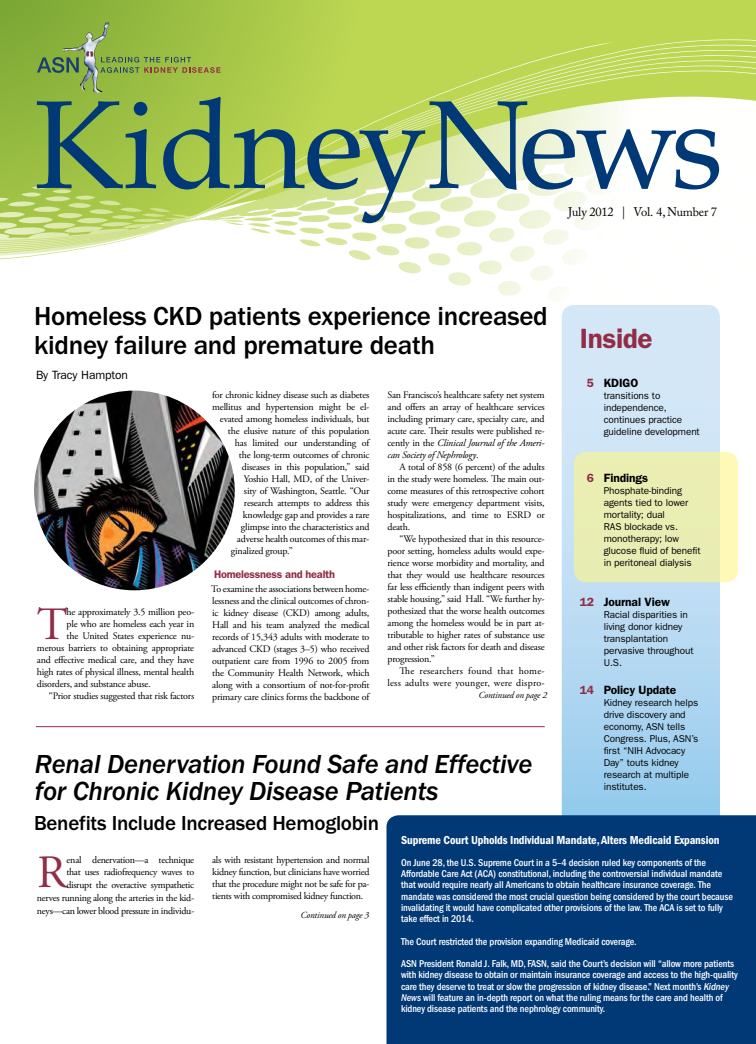
<style>
.page{position:relative;width:756px;height:1044px;background:#fff}
.page>*{position:absolute;margin:0;border:0;box-sizing:border-box;transform-origin:0 0}
.t1{font:46.2px "Adobe Garamond Pro";color:#922d47}
.t2{font:600 28px "ITC Franklin Gothic Std";letter-spacing:-.015em;color:#922d47}
.t3{font:27px/27px "ITC Franklin Gothic Std Med It";letter-spacing:-.01em;color:#000}
.t4{font:500 27px/29px "ITC Franklin Gothic Std";letter-spacing:-.01em;color:#000}
.t5{font:500 21px "ITC Franklin Gothic Std";letter-spacing:-.01em;color:#000}
.t6{font:12.5px "Adobe Caslon Pro";letter-spacing:-.015em;color:#000}
.t7{font:12px "ITC Franklin Gothic Std Dm Cd";letter-spacing:-.01em;color:#fff}
.t8{font:600 12px "ITC Franklin Gothic Std";letter-spacing:-.01em;color:#000}
.t9{font:12px "ITC Franklin Gothic Std";letter-spacing:-.01em;color:#000}
.t10{font:600 11px "ITC Franklin Gothic Std";letter-spacing:-.02em;color:#922d47}
.t11{font:500 condensed 10.2px/11.3px "ITC Franklin Gothic Std";letter-spacing:-.01em;color:#fff}
.t12{font:10px/12px "Adobe Garamond Pro";letter-spacing:-.02em;color:#000;text-align:justify}
.t13{font:10px/12px "ITC Franklin Gothic Std";letter-spacing:-.01em;color:#000}
.t14{font:10px/12px "Adobe Garamond Pro";letter-spacing:.02em;color:#000;text-align:right}
.t15{font:italic 9.3px "Adobe Garamond Pro";letter-spacing:-.015em;color:#000}
.s1{font-style:italic}
.s2{color:#922d47}
</style>
<div class="page">
<svg style="left:0;top:0;width:756px;height:39px;background:#adcb4b"></svg>
<svg style="left:358px;top:259px;width:355px;height:47px"></svg>
<svg style="left:0;top:39px;width:756px;height:132px"></svg>
<svg style="left:0;top:42px;width:614px;height:217px"></svg>
<svg style="left:37px;top:97px;width:682px;height:126px"></svg>
<svg style="left:562px;top:305px;width:158px;height:697px;background:#bbdbf3"></svg>
<hr style="left:36px;top:726px;width:509px;height:1px;background:#922d47">
<img style="left:63px;top:23px;width:44px;height:26px">
<svg style="left:37px;top:57px;width:42px;height:16px"></svg>
<svg style="left:100px;top:57px;width:121px;height:16px;background:#8aa048"></svg>
<div style="left:574px;top:452px;width:164px;height:130px;background:linear-gradient(to right,#e5ebb2,#f2f2b5);border-radius:12px"></div>
<img style="left:34px;top:391px;width:201px;height:199px">
<div style="left:386px;top:815px;width:370px;height:229px;background:#003976"></div>
<p class="t6" style="left:568px;top:204px;width:150px">July 2012 | Vol. 4, Number 7</p>
<h3 class="t4" style="left:34px;top:301px;width:515px">Homeless CKD patients experience increased kidney failure and premature death</h3>
<p class="t9" style="left:36px;top:368px;width:94px">By Tracy Hampton</p>
<h1 class="t1" style="left:37px;top:596px;width:32px">T</h1>
<p class="t12" style="left:67px;top:606px;width:129px">he approximately 3.5 million peo-</p>
<p class="t12" style="left:67px;top:618px;width:129px">ple who are homeless each year in</p>
<p class="t12" style="left:67px;top:630px;width:129px">the United States experience nu-</p>
<p class="t12" style="left:37px;top:642px;width:159px">merous barriers to obtaining appropriate</p>
<p class="t12" style="left:37px;top:654px;width:159px">and effective medical care, and they have</p>
<p class="t12" style="left:37px;top:666px;width:159px">high rates of physical illness, mental health</p>
<p class="t12" style="left:37px;top:678px;width:115px">disorders, and substance abuse.</p>
<p class="t12" style="left:49px;top:690px;width:147px">“Prior studies suggested that risk factors</p>
<p class="t12" style="left:212px;top:389px;width:159px">for chronic kidney disease such as diabetes</p>
<p class="t12" style="left:212px;top:401px;width:159px">mellitus and hypertension might be el-</p>
<p class="t12" style="left:220px;top:413px;width:151px">evated among homeless individuals, but</p>
<p class="t12" style="left:228px;top:425px;width:143px">the elusive nature of this population</p>
<p class="t12" style="left:235px;top:437px;width:136px">has limited our understanding of</p>
<p class="t12" style="left:239px;top:449px;width:132px">the long-term outcomes of chronic</p>
<p class="t12" style="left:242px;top:461px;width:129px">diseases in this population,” said</p>
<p class="t12" style="left:244px;top:473px;width:127px">Yoshio Hall, MD, of the Univer-</p>
<p class="t12" style="left:244px;top:485px;width:127px">sity of Washington, Seattle. “Our</p>
<p class="t12" style="left:244px;top:497px;width:127px">research attempts to address this</p>
<p class="t12" style="left:243px;top:509px;width:128px">knowledge gap and provides a rare</p>
<p class="t12" style="left:241px;top:521px;width:130px">glimpse into the characteristics and</p>
<p class="t12" style="left:237px;top:533px;width:134px">adverse health outcomes of this mar-</p>
<p class="t12" style="left:231px;top:545px;width:63px">ginalized group.”</p>
<p class="t10" style="left:214px;top:568px;width:123px">Homelessness and health</p>
<p class="t12" style="left:211px;top:583px;width:160px">To examine the associations between home&shy;lessness and the clinical outcomes of chron&shy;ic kidney disease (CKD) among adults, Hall and his team analyzed the medical records of 15,343 adults with moderate to advanced CKD (stages 3–5) who received outpatient care from 1996 to 2005 from the Community Health Network, which along with a consortium of not-for-profit primary care clinics forms the backbone of</p>
<p class="t12" style="left:388px;top:389px;width:159px">San Francisco’s healthcare safety net system and offers an array of healthcare services including primary care, specialty care, and acute care. Their results were published re&shy;cently in the <span class="s1">Clinical Journal of the Ameri&shy;can Society of Nephrology</span>.</p>
<p class="t12" style="left:388px;top:461px;width:159px;text-indent:12px">A total of 858 (6 percent) of the adults in the study were homeless. The main out&shy;come measures of this retrospective cohort study were emergency department visits, hospitalizations, and time to ESRD or death.</p>
<p class="t12" style="left:388px;top:533px;width:159px;text-indent:12px">“We hypothesized that in this resource&shy;poor setting, homeless adults would expe&shy;rience worse morbidity and mortality, and that they would use healthcare resources far less efficiently than indigent peers with stable housing,” said Hall. “We further hy&shy;pothesized that the worse health outcomes among the homeless would be in part at&shy;tributable to higher rates of substance use and other risk factors for death and disease progression.”</p>
<p class="t14" style="left:388px;top:665px;width:159px">The researchers found that home&shy;less adults were younger, were dispro-</p>
<p class="t15" style="left:479px;top:689px;width:70px">Continued on page 2</p>
<h3 class="t3" style="left:35px;top:750px;width:499px">Renal Denervation Found Safe and Effective for Chronic Kidney Disease Patients</h3>
<h3 class="t5" style="left:34px;top:811px;width:347px">Benefits Include Increased Hemoglobin</h3>
<h2 class="t2" style="left:580px;top:322px;width:74px">Inside</h2>
<p class="t8" style="left:587px;top:376px;width:53px"><span class="s2">5</span> KDIGO</p>
<p class="t13" style="left:604px;top:390px;width:98px">transitions to independence, continues practice guideline development</p>
<p class="t8" style="left:587px;top:471px;width:63px"><span class="s2">6</span> Findings</p>
<p class="t13" style="left:604px;top:484px;width:98px">Phosphate-binding agents tied to lower mortality; dual<br>RAS blockade vs. monotherapy; low glucose fluid of benefit in peritoneal dialysis</p>
<p class="t8" style="left:580px;top:595px;width:92px"><span class="s2">12</span> Journal View</p>
<p class="t13" style="left:604px;top:609px;width:91px">Racial disparities in living donor kidney transplantation pervasive throughout<br>U.S.</p>
<p class="t8" style="left:580px;top:682px;width:98px"><span class="s2">14</span> Policy Update</p>
<p class="t13" style="left:604px;top:696px;width:96px">Kidney research helps drive discovery and economy, ASN tells<br>Congress. Plus, ASN’s first “NIH Advocacy<br>Day” touts kidney research at multiple institutes.</p>
<p class="t12" style="left:37px;top:853px;width:159px;line-height:12.8px;text-align:right">enal denervation—a technique<br>that uses radiofrequency waves to<br>disrupt the overactive sympathetic<br>nerves running along the arteries in the kid&shy;neys—can lower blood pressure in individu-</p>
<p class="t12" style="left:212px;top:854px;width:159px">als with resistant hypertension and normal kidney function, but clinicians have worried that the procedure might not be safe for pa&shy;tients with compromised kidney function.</p>
<h1 class="t1" style="left:37px;top:844px;width:31px">R</h1>
<p class="t15" style="left:301px;top:910px;width:70px">Continued on page 3</p>
<p class="t7" style="left:401px;top:833px;width:320px">Supreme Court Upholds Individual Mandate, Alters Medicaid Expansion</p>
<p class="t11" style="left:401px;top:857px;width:333px">On June 28, the U.S. Supreme Court in a 5–4 decision ruled key components of the Affordable Care Act (ACA) constitutional, including the controversial individual mandate that would require nearly all Americans to obtain healthcare insurance coverage. The mandate was considered the most crucial question being considered by the court because invalidating it would have complicated other provisions of the law. The ACA is set to fully take effect in 2014.</p>
<p class="t11" style="left:401px;top:936px;width:237px">The Court restricted the provision expanding Medicaid coverage.</p>
<p class="t11" style="left:401px;top:958px;width:338px">ASN President Ronald J. Falk, MD, FASN, said the Court’s decision will “allow more patients with kidney disease to obtain or maintain insurance coverage and access to the high-quality care they deserve to treat or slow the progression of kidney disease.” Next month’s <span class="s1">Kidney News</span> will feature an in-depth report on what the ruling means for the care and health of kidney disease patients and the nephrology community.</p>
</div>
